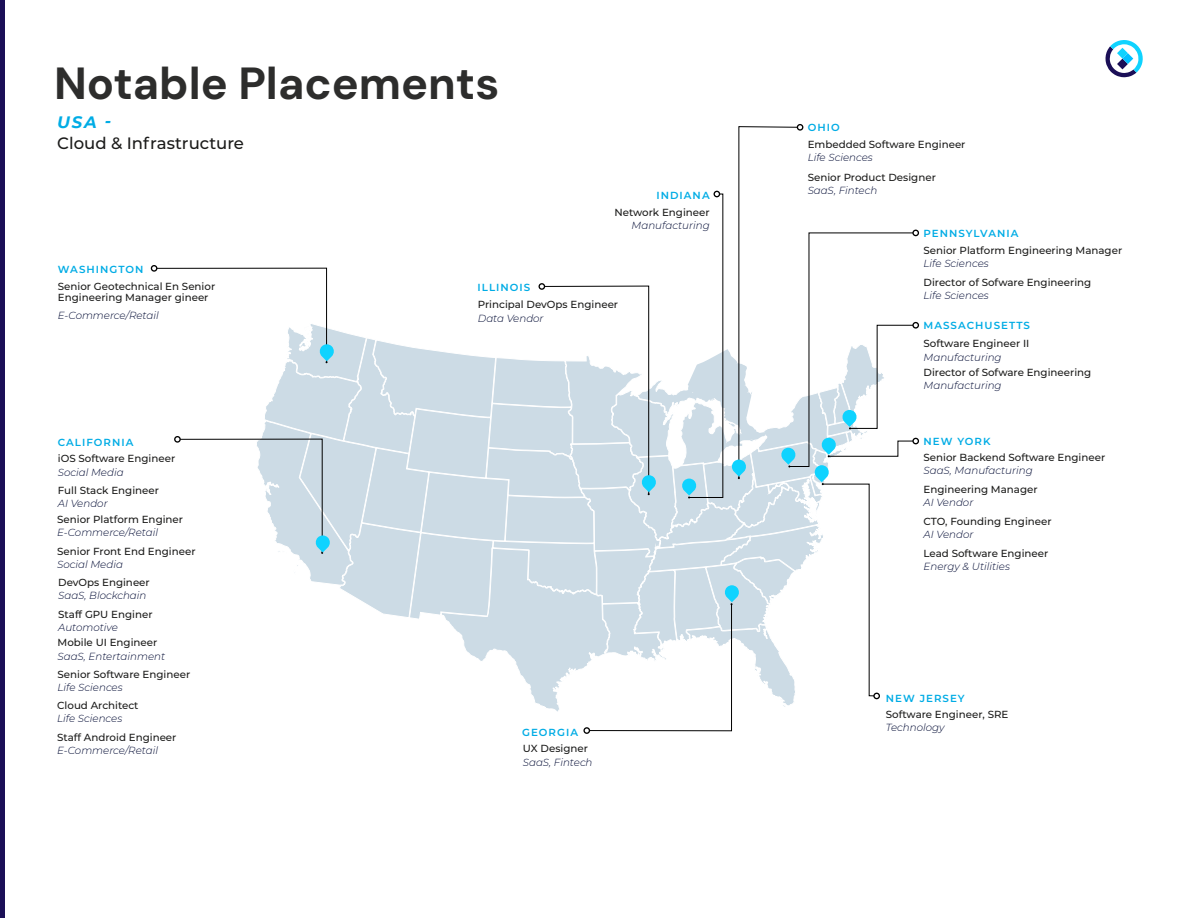
<style>
.page{position:relative;width:1188px;height:918px;background:#fff}
.page>*{position:absolute;margin:0;border:0;box-sizing:border-box;transform-origin:0 0}
.t1{font:700 45px "DM Sans";color:#2d2d2c}
.t2{font:500 16.5px "Montserrat";color:#1b1b1a}
.t3{font:italic 700 16.5px "Montserrat";color:#00ace5}
.t4{font:500 10.35px/11.9px "Montserrat";color:#1b1b1a}
.t5{font:italic 300 10.35px "Montserrat";color:#000a33}
.t6{font:600 10.35px "Montserrat";letter-spacing:.1em;color:#00ace5}
</style>
<div class="page">
<svg style="left:1105px;top:40px;width:38px;height:37px"></svg>
<hr style="left:0;top:0;width:4px;height:918px;background:#1b0f57">
<div style="left:912px;top:438px;width:7px;height:6px;border:1px solid #000;border-radius:50%"></div>
<div style="left:912px;top:322px;width:7px;height:7px;border:1px solid #000;border-radius:50%"></div>
<div style="left:797px;top:124px;width:6px;height:7px;border:1px solid #000;border-radius:50%"></div>
<div style="left:583px;top:727px;width:7px;height:7px;border:1px solid #000;border-radius:50%"></div>
<div style="left:151px;top:265px;width:6px;height:7px;border:1px solid #000;border-radius:50%"></div>
<div style="left:912px;top:230px;width:7px;height:6px;border:1px solid #000;border-radius:50%"></div>
<svg style="left:156px;top:126px;width:757px;height:605px"></svg>
<h1 class="t1" style="left:54px;top:55px;width:447px">Notable Placements</h1>
<h2 class="t3" style="left:57px;top:110px;width:56px">USA -</h2>
<h2 class="t2" style="left:57px;top:132px;width:188px">Cloud &amp; Infrastructure</h2>
<p class="t6" style="left:58px;top:262px;width:87px">WASHINGTON</p>
<p class="t4" style="left:58px;top:280px;width:159px">Senior Geotechnical En Senior<br>Engineering Manager gineer</p>
<p class="t5" style="left:58px;top:308px;width:102px">E-Commerce/Retail</p>
<p class="t6" style="left:478px;top:280px;width:54px">ILLINOIS</p>
<p class="t6" style="left:656px;top:188px;width:55px">INDIANA</p>
<p class="t4" style="left:614px;top:206px;width:97px">Network Engineer</p>
<p class="t5" style="left:632px;top:218px;width:80px">Manufacturing</p>
<p class="t4" style="left:478px;top:298px;width:142px">Principal DevOps Engineer</p>
<p class="t5" style="left:478px;top:311px;width:67px">Data Vendor</p>
<p class="t6" style="left:808px;top:120px;width:33px">OHIO</p>
<p class="t4" style="left:808px;top:138px;width:159px">Embedded Software Engineer</p>
<p class="t5" style="left:808px;top:150px;width:67px">Life Sciences</p>
<p class="t4" style="left:808px;top:171px;width:130px">Senior Product Designer</p>
<p class="t5" style="left:808px;top:183px;width:71px">SaaS, Fintech</p>
<p class="t6" style="left:924px;top:226px;width:96px">PENNSYLVANIA</p>
<p class="t4" style="left:924px;top:244px;width:200px">Senior Platform Engineering Manager</p>
<p class="t5" style="left:924px;top:256px;width:67px">Life Sciences</p>
<p class="t4" style="left:924px;top:276px;width:169px">Director of Sofware Engineering</p>
<p class="t5" style="left:924px;top:288px;width:67px">Life Sciences</p>
<p class="t6" style="left:924px;top:318px;width:108px">MASSACHUSETTS</p>
<p class="t4" style="left:924px;top:337px;width:107px">Software Engineer II</p>
<p class="t5" style="left:924px;top:350px;width:80px">Manufacturing</p>
<p class="t4" style="left:924px;top:366px;width:169px">Director of Sofware Engineering</p>
<p class="t5" style="left:924px;top:379px;width:80px">Manufacturing</p>
<p class="t6" style="left:58px;top:435px;width:77px">CALIFORNIA</p>
<p class="t6" style="left:924px;top:434px;width:69px">NEW YORK</p>
<p class="t4" style="left:58px;top:452px;width:119px">iOS Software Engineer</p>
<p class="t5" style="left:58px;top:465px;width:67px">Social Media</p>
<p class="t4" style="left:924px;top:451px;width:183px">Senior Backend Software Engineer</p>
<p class="t5" style="left:924px;top:464px;width:111px">SaaS, Manufacturing</p>
<p class="t4" style="left:58px;top:484px;width:103px">Full Stack Engineer</p>
<p class="t5" style="left:58px;top:497px;width:51px">AI Vendor</p>
<p class="t4" style="left:924px;top:483px;width:116px">Engineering Manager</p>
<p class="t5" style="left:924px;top:495px;width:51px">AI Vendor</p>
<p class="t4" style="left:57px;top:513px;width:127px">Senior Platform Enginer</p>
<p class="t5" style="left:57px;top:526px;width:102px">E-Commerce/Retail</p>
<p class="t4" style="left:57px;top:545px;width:140px">Senior Front End Engineer</p>
<p class="t5" style="left:57px;top:558px;width:67px">Social Media</p>
<p class="t4" style="left:58px;top:576px;width:93px">DevOps Engineer</p>
<p class="t5" style="left:58px;top:588px;width:90px">SaaS, Blockchain</p>
<p class="t4" style="left:58px;top:607px;width:96px">Staff GPU Enginer</p>
<p class="t5" style="left:58px;top:620px;width:61px">Automotive</p>
<p class="t4" style="left:58px;top:636px;width:101px">Mobile UI Engineer</p>
<p class="t5" style="left:58px;top:649px;width:109px">SaaS, Entertainment</p>
<p class="t4" style="left:58px;top:668px;width:134px">Senior Software Engineer</p>
<p class="t5" style="left:58px;top:681px;width:67px">Life Sciences</p>
<p class="t4" style="left:57px;top:699px;width:83px">Cloud Architect</p>
<p class="t5" style="left:57px;top:712px;width:67px">Life Sciences</p>
<p class="t4" style="left:57px;top:731px;width:121px">Staff Android Engineer</p>
<p class="t5" style="left:57px;top:744px;width:102px">E-Commerce/Retail</p>
<p class="t6" style="left:522px;top:725px;width:58px">GEORGIA</p>
<p class="t4" style="left:523px;top:742px;width:67px">UX Designer</p>
<p class="t5" style="left:523px;top:755px;width:71px">SaaS, Fintech</p>
<p class="t4" style="left:924px;top:515px;width:130px">CTO, Founding Engineer</p>
<p class="t5" style="left:924px;top:527px;width:51px">AI Vendor</p>
<p class="t4" style="left:924px;top:547px;width:126px">Lead Software Engineer</p>
<p class="t5" style="left:924px;top:559px;width:88px">Energy &amp; Utilities</p>
<p class="t6" style="left:886px;top:691px;width:80px">NEW JERSEY</p>
<p class="t4" style="left:886px;top:708px;width:124px">Software Engineer, SRE</p>
<p class="t5" style="left:886px;top:720px;width:60px">Technology</p>
</div>
